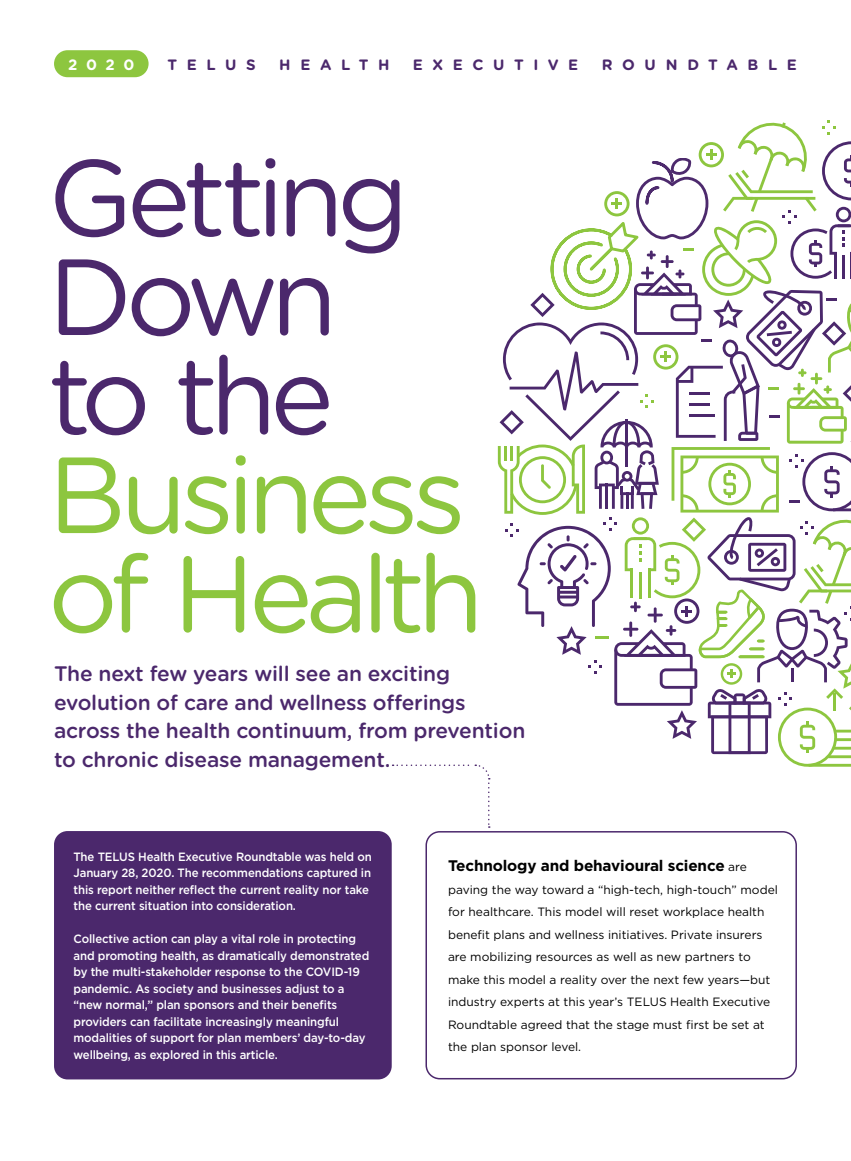
<style>
.page{position:relative;width:851px;height:1161px;background:#fff}
.page>*{position:absolute;margin:0;border:0;box-sizing:border-box;transform-origin:0 0}
.t1{font:108px/99px "Gotham Rounded";letter-spacing:-.07em;color:#4b286c}
.t2{font:108px/99px "Gotham Rounded";letter-spacing:-.065em;color:#8dc63f}
.t3{font:500 21px/28.5px "Gotham Rounded";letter-spacing:-.01em;color:#4b286c}
.t4{font:700 15.3px "Gotham";letter-spacing:-.01em;color:#000}
.t5{font:700 15px "Gotham Rounded";letter-spacing:.64em;color:#4b286c}
.t6{font:700 15px "Gotham Rounded";color:#fff}
.t7{font:500 12px/16.5px "Gotham";letter-spacing:-.01em;color:#fff;scale:.95 1}
.t8{font:12px/22.5px "Gotham";color:#000}
.s1{font-weight:400;font-size:12px}
</style>
<div class="page">
<div style="left:425px;top:831px;width:371px;height:248px;border:2px solid #4b286c;border-radius:14px"></div>
<div style="left:54px;top:50px;width:94px;height:27px;background:#8dc63f;border-radius:14px"></div>
<svg style="left:498px;top:120px;width:353px;height:647px"></svg>
<svg style="left:392px;top:764px;width:98px;height:64px"></svg>
<div style="left:54px;top:831px;width:338px;height:248px;background:#4b286c;border-radius:14px"></div>
<p class="t6" style="left:68px;top:53px;width:68px">2020</p>
<p class="t5" style="left:167px;top:53px;width:90px">TELUS</p>
<p class="t5" style="left:279px;top:53px;width:112px">HEALTH</p>
<p class="t5" style="left:413px;top:53px;width:167px">EXECUTIVE</p>
<p class="t5" style="left:601px;top:53px;width:197px">ROUNDTABLE</p>
<h1 class="t1" style="left:48px;top:143px;width:362px">Getting<br>Down to the</h1>
<h1 class="t2" style="left:48px;top:441px;width:437px">Business of Health</h1>
<h2 class="t3" style="left:54px;top:659px;width:473px">The next few years will see an exciting evolution of care and wellness offerings across the health continuum, from prevention to chronic disease management.</h2>
<p class="t7" style="left:73px;top:848px;width:316px">The TELUS Health Executive Roundtable was held on January 28, 2020. The recommendations captured in this report neither reflect the current reality nor take the current situation into consideration.</p>
<p class="t7" style="left:73px;top:931px;width:313px">Collective action can play a vital role in protecting and promoting health, as dramatically demonstrated by the multi-stakeholder response to the COVID-19 pandemic. As society and businesses adjust to a “new normal,” plan sponsors and their benefits providers can facilitate increasingly meaningful modalities of support for plan members’ day-to-day wellbeing, as explored in this article.</p>
<p class="t4" style="left:448px;top:856px;width:300px">Technology and behavioural science <span class="s1">are</span></p>
<p class="t8" style="left:448px;top:878px;width:331px">paving the way toward a “high-tech, high-touch” model for healthcare. This model will reset workplace health benefit plans and wellness initiatives. Private insurers are mobilizing resources as well as new partners to make this model a reality over the next few years—but industry experts at this year’s TELUS Health Executive Roundtable agreed that the stage must first be set at the plan sponsor level.</p>
</div>
